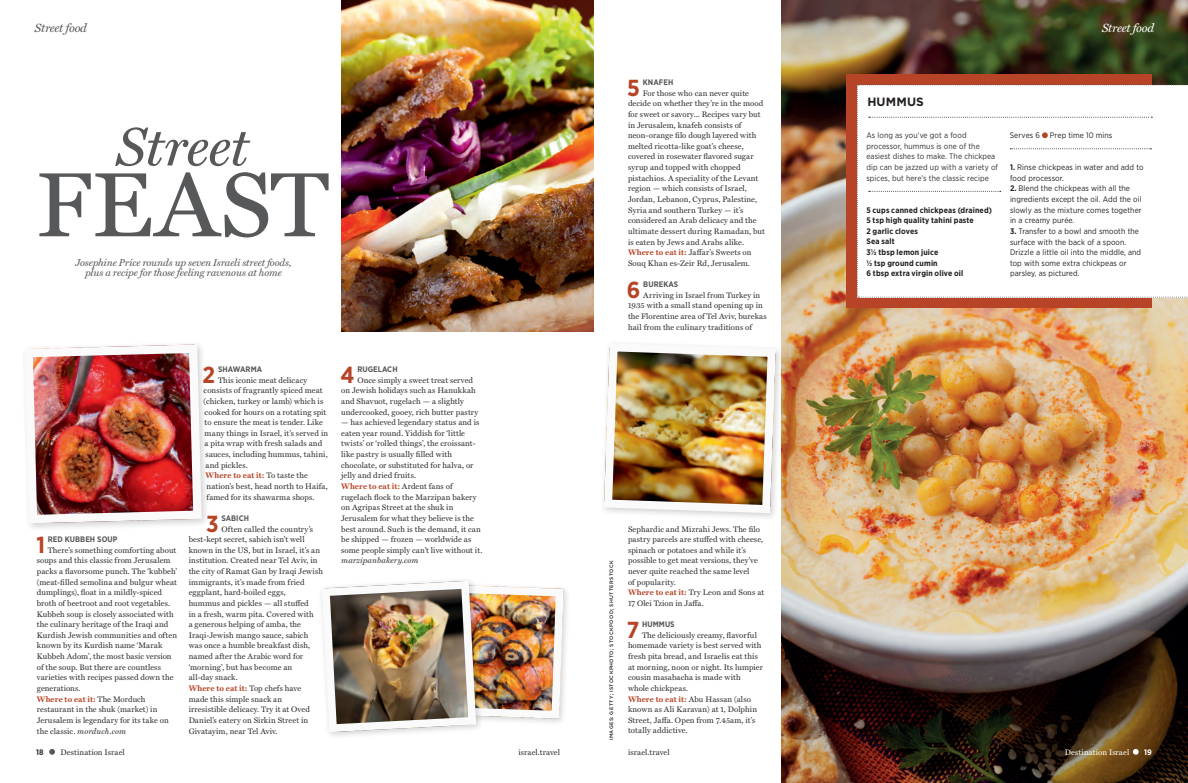
<style>
.page{position:relative;width:1188px;height:783px;background:#fff}
.page>*{position:absolute;margin:0;border:0;box-sizing:border-box;transform-origin:0 0}
.t1{font:92px "Miller Text";letter-spacing:.005em;color:#57585a}
.t2{font:italic 54.7px "Miller Text";letter-spacing:-.005em;color:#57585a}
.t3{font:700 23.2px "Gotham Narrow";color:#b74426}
.t4{font:italic 12px "Miller Text";letter-spacing:-.02em;color:#57585a}
.t5{font:italic 12px "Miller Text";letter-spacing:-.02em;color:#fff}
.t6{font:700 12px "Gotham";letter-spacing:.015em;color:#231f20}
.t7{font:italic 10px/10.6px "Miller Text";letter-spacing:-.015em;color:#57585a;text-align:center}
.t8{font:8px/10.6px "Miller Text";letter-spacing:.015em;color:#312f30}
.t9{font:8px/10.6px "Gotham Narrow";letter-spacing:.01em;color:#231f20}
.t10{font:8px/10.6px "Gotham Narrow";letter-spacing:.01em;color:#312f30}
.t11{font:700 8px/10.6px "Gotham Narrow";letter-spacing:.02em;color:#231f20}
.t12{font:700 8px "Gotham Narrow";letter-spacing:.01em;color:#57585a}
.t13{font:700 8px "Miller Text";letter-spacing:.015em;color:#b74426}
.t14{font:italic 8px "Miller Text";letter-spacing:.02em;color:#312f30}
.t15{font:8px "Miller Text";letter-spacing:.015em;color:#fff}
.t16{font:700 8px "Gotham Narrow";color:#312f30}
.t17{font:700 8px "Gotham Narrow";color:#fff}
.t18{font:500 5px "Gotham";letter-spacing:.07em;color:#231f20}
.s1{font-weight:700;color:#b74426}
.s2{font-style:italic}
.s3{font-weight:400;color:#312f30}
.s4{font-weight:700}
</style>
<div class="page">
<div style="left:20px;top:340px;width:190px;height:192px;background:#231f20;opacity:.2"></div>
<img style="left:33px;top:354px;width:160px;height:160px">
<div style="left:24px;top:345px;width:178px;height:178px;border:8px solid #fafafa;border-radius:4px"></div>
<div style="left:427px;top:580px;width:144px;height:146px;background:#231f20;opacity:.2"></div>
<img style="left:484px;top:584px;width:79px;height:135px">
<div style="left:431px;top:585px;width:133px;height:134px;border:8px solid #fafafa;border-radius:4px"></div>
<div style="left:318px;top:577px;width:166px;height:163px;background:#231f20;opacity:.2"></div>
<img style="left:325px;top:581px;width:142px;height:151px">
<div style="left:322px;top:581px;width:154px;height:151px;border:8px solid #fafafa;border-radius:7px"></div>
<img style="left:341px;top:0;width:253px;height:332px">
<img style="left:781px;top:0;width:407px;height:783px">
<div style="left:600px;top:339px;width:184px;height:182px;background:#231f20;opacity:.2"></div>
<img style="left:613px;top:352px;width:154px;height:152px">
<div style="left:604px;top:343px;width:172px;height:170px;border:8px solid #fafafa;border-radius:5px"></div>
<div style="left:846px;top:74px;width:306px;height:234px;background:#b74426"></div>
<div style="left:857px;top:84px;width:331px;height:214px;background:#fff"></div>
<svg style="left:1133px;top:749px;width:6px;height:6px"></svg>
<svg style="left:49px;top:749px;width:6px;height:6px"></svg>
<h3 class="t4" style="left:35px;top:21px;width:54px">Street food</h3>
<h3 class="t5" style="left:1102px;top:21px;width:54px">Street food</h3>
<h2 class="t2" style="left:116px;top:115px;width:134px">Street</h2>
<h1 class="t1" style="left:36px;top:152px;width:295px">FEAST</h1>
<p class="t7" style="left:76px;top:257px;width:217px">Josephine Price rounds up seven Israeli street foods, plus a recipe for those feeling ravenous at home</p>
<h3 class="t3" style="left:36px;top:530px;width:10px">1</h3>
<p class="t12" style="left:48px;top:534px;width:71px">RED KUBBEH SOUP</p>
<p class="t8" style="left:37px;top:545px;width:142px;text-indent:11px">There’s something comforting about soups and this classic from Jerusalem packs a flavorsome punch. The ‘kubbeh’ (meat-filled semolina and bulgur wheat dumplings), float in a mildly-spiced broth of beetroot and root vegetables.<br>Kubbeh soup is closely associated with the culinary heritage of the Iraqi and Kurdish Jewish communities and often known by its Kurdish name ‘Marak Kubbeh Adom’, the most basic version of the soup. But there are countless varieties with recipes passed down the generations.<br><span class="s1">Where to eat it:</span> The Morduch restaurant in the shuk (market) in Jerusalem is legendary for its take on the classic. <span class="s2">morduch.com</span></p>
<h3 class="t3" style="left:203px;top:360px;width:14px">2</h3>
<p class="t12" style="left:218px;top:364px;width:46px">SHAWARMA</p>
<p class="t8" style="left:218px;top:375px;width:91px">This iconic meat delicacy</p>
<p class="t8" style="left:204px;top:385px;width:121px">consists of fragrantly spiced meat</p>
<p class="t8" style="left:204px;top:396px;width:121px">(chicken, turkey or lamb) which is</p>
<p class="t8" style="left:205px;top:407px;width:123px">cooked for hours on a rotating spit</p>
<p class="t8" style="left:205px;top:417px;width:120px">to ensure the meat is tender. Like</p>
<p class="t8" style="left:205px;top:428px;width:125px">many things in Israel, it’s served in</p>
<p class="t8" style="left:205px;top:439px;width:119px">a pita wrap with fresh salads and</p>
<p class="t8" style="left:206px;top:449px;width:124px">sauces, including hummus, tahini,</p>
<p class="t8" style="left:206px;top:460px;width:44px">and pickles.</p>
<p class="t13" style="left:206px;top:471px;width:104px">Where to eat it: <span class="s3">To taste the</span></p>
<p class="t8" style="left:207px;top:481px;width:123px">nation’s best, head north to Haifa,</p>
<p class="t8" style="left:207px;top:492px;width:109px">famed for its shawarma shops.</p>
<h3 class="t3" style="left:206px;top:508px;width:14px">3</h3>
<p class="t12" style="left:221px;top:513px;width:29px">SABICH</p>
<p class="t8" style="left:189px;top:524px;width:136px;text-indent:33px">Often called the country’s best-kept secret, sabich isn’t well known in the US, but in Israel, it’s an institution. Created near Tel Aviv, in the city of Ramat Gan by Iraqi Jewish immigrants, it’s made from fried eggplant, hard-boiled eggs,<br>hummus and pickles — all stuffed<br>in a fresh, warm pita. Covered with<br>a generous helping of amba, the<br>Iraqi-Jewish mango sauce, sabich was once a humble breakfast dish, named after the Arabic word for ‘morning’, but has become an<br>all-day snack.<br><span class="s1">Where to eat it:</span> Top chefs have<br>made this simple snack an<br>irresistible delicacy. Try it at Oved<br>Daniel’s eatery on Sirkin Street in<br>Givatayim, near Tel Aviv.</p>
<h3 class="t3" style="left:341px;top:360px;width:16px">4</h3>
<p class="t12" style="left:357px;top:364px;width:42px">RUGELACH</p>
<p class="t8" style="left:341px;top:375px;width:139px;text-indent:16px">Once simply a sweet treat served on Jewish holidays such as Hanukkah and Shavuot, rugelach — a slightly undercooked, gooey, rich butter pastry</p>
<p class="t8" style="left:341px;top:417px;width:143px">— has achieved legendary status and is eaten year round. Yiddish for ‘little twists’ or ‘rolled things’, the croissant&shy;like pastry is usually filled with chocolate, or substituted for halva, or jelly and dried fruits.<br><span class="s1">Where to eat it:</span> Ardent fans of rugelach flock to the Marzipan bakery on Agripas Street at the shuk in Jerusalem for what they believe is the best around. Such is the demand, it can be shipped — frozen — worldwide as some people simply can’t live without it.</p>
<p class="t14" style="left:341px;top:556px;width:79px">marzipanbakery.com</p>
<h3 class="t3" style="left:627px;top:73px;width:14px">5</h3>
<p class="t12" style="left:643px;top:77px;width:32px">KNAFEH</p>
<p class="t8" style="left:628px;top:88px;width:138px;text-indent:15px">For those who can never quite decide on whether they’re in the mood for sweet or savory... Recipes vary but in Jerusalem, knafeh consists of neon-orange filo dough layered with melted ricotta-like goat’s cheese, covered in rosewater flavored sugar syrup and topped with chopped pistachios. A speciality of the Levant region — which consists of Israel, Jordan, Lebanon, Cyprus, Palestine, Syria and southern Turkey — it’s considered an Arab delicacy and the ultimate dessert during Ramadan, but is eaten by Jews and Arabs alike.<br><span class="s1">Where to eat it:</span> Jaffar’s Sweets on Souq Khan es-Zeir Rd, Jerusalem.</p>
<h3 class="t3" style="left:627px;top:275px;width:15px">6</h3>
<p class="t12" style="left:643px;top:279px;width:36px">BUREKAS</p>
<p class="t8" style="left:628px;top:290px;width:140px;text-indent:15px">Arriving in Israel from Turkey in 1935 with a small stand opening up in the Florentine area of Tel Aviv, burekas hail from the culinary traditions of</p>
<p class="t18" style="left:608px;top:740px;width:181px;rotate:-90deg">IMAGES: GETTY; ISTOCKPHOTO; STOCKFOOD; SHUTTERSTOCK</p>
<p class="t8" style="left:628px;top:524px;width:138px">Sephardic and Mizrahi Jews. The filo pastry parcels are stuffed with cheese, spinach or potatoes and while it’s possible to get meat versions, they’ve never quite reached the same level<br>of popularity.<br><span class="s1">Where to eat it:</span> Try Leon and Sons at<br>17 Olei Tzion in Jaffa.</p>
<h3 class="t3" style="left:627px;top:615px;width:14px">7</h3>
<p class="t12" style="left:642px;top:619px;width:34px">HUMMUS</p>
<p class="t8" style="left:628px;top:630px;width:136px;text-indent:14px">The deliciously creamy, flavorful homemade variety is best served with fresh pita bread, and Israelis eat this at morning, noon or night. Its lumpier cousin masabacha is made with whole chickpeas.<br><span class="s1">Where to eat it:</span> Abu Hassan (also known as Ali Karavan) at 1, Dolphin<br>Street, Jaffa. Open from 7.45am, it’s totally addictive.</p>
<h3 class="t6" style="left:867px;top:94px;width:58px">HUMMUS</h3>
<p class="t10" style="left:866px;top:130px;width:133px">As long as you’ve got a food processor, hummus is one of the easiest dishes to make. The chickpea dip can be jazzed up with a variety of spices, but here’s the classic recipe</p>
<p class="t9" style="left:1010px;top:130px;width:104px">Serves 6 Prep time 10 mins</p>
<p class="t11" style="left:866px;top:204px;width:127px">5 cups canned chickpeas (drained)<br>5 tsp high quality tahini paste<br>2 garlic cloves<br>Sea salt<br>3½ tbsp lemon juice<br>½ tsp ground cumin<br>6 tbsp extra virgin olive oil</p>
<p class="t9" style="left:1010px;top:162px;width:135px"><span class="s4">1.</span> Rinse chickpeas in water and add to food processor.</p>
<p class="t9" style="left:1010px;top:183px;width:133px"><span class="s4">2.</span> Blend the chickpeas with all the ingredients except the oil. Add the oil slowly as the mixture comes together in a creamy purée.</p>
<p class="t9" style="left:1010px;top:226px;width:133px"><span class="s4">3.</span> Transfer to a bowl and smooth the surface with the back of a spoon.<br>Drizzle a little oil into the middle, and top with some extra chickpeas or parsley, as pictured.</p>
<p class="t16" style="left:36px;top:747px;width:9px">18</p>
<p class="t8" style="left:60px;top:747px;width:66px">Destination Israel</p>
<p class="t8" style="left:518px;top:747px;width:43px">israel.travel</p>
<p class="t8" style="left:628px;top:747px;width:43px">israel.travel</p>
<p class="t15" style="left:1065px;top:747px;width:66px">Destination Israel</p>
<p class="t17" style="left:1144px;top:747px;width:9px">19</p>
</div>
